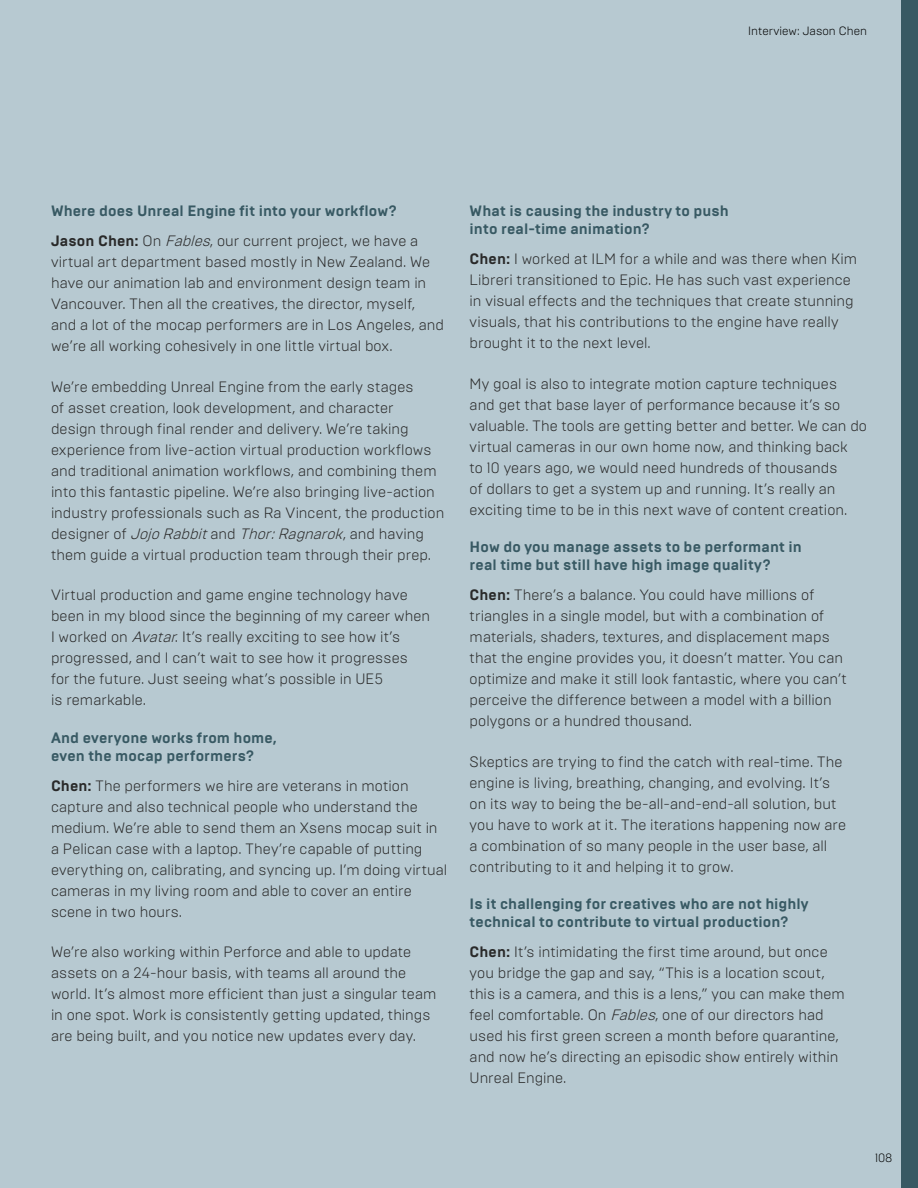
<style>
.page{position:relative;width:918px;height:1188px;background:#b7c9d1}
.page>*{position:absolute;margin:0;border:0;box-sizing:border-box;transform-origin:0 0}
.t1{font:300 15px/21px "Brutal Type";letter-spacing:.005em;color:#292929}
.t2{font:700 15px/18px "Brutal Type";letter-spacing:.005em;color:#385963}
.t3{font:300 12px "Brutal Type";color:#000}
.s1{color:#292929}
.s2{font-weight:300;color:#292929}
.s3{font-weight:300;font-style:italic;color:#292929}
.s4{font-style:italic}
.s5{font-weight:700}
</style>
<div class="page">
<div style="left:901px;top:0;width:17px;height:1188px;background:#385963"></div>
<p class="t3" style="left:748px;top:24px;width:120px">Interview: Jason Chen</p>
<p class="t2" style="left:51px;top:196px;width:369px;line-height:30px">Where does Unreal Engine fit into your workflow?<br><span class="s1">Jason Chen:</span> <span class="s2">On</span> <span class="s3">Fables</span><span class="s2">, our current project, we have a</span></p>
<p class="t1" style="left:51px;top:251px;width:394px">virtual art department based mostly in New Zealand. We have our animation lab and environment design team in Vancouver. Then all the creatives, the director, myself, and a lot of the mocap performers are in Los Angeles, and we’re all working cohesively in one little virtual box.</p>
<p class="t1" style="left:51px;top:376px;width:395px">We’re embedding Unreal Engine from the early stages<br>of asset creation, look development, and character<br>design through final render and delivery. We’re taking experience from live-action virtual production workflows and traditional animation workflows, and combining them into this fantastic pipeline. We’re also bringing live-action industry professionals such as Ra Vincent, the production d e s i g n e r o f <span class="s4">JojoRabbit</span>a n d <span class="s4">Thor:Ragnarok</span>, a n d h a v i n g them guide a virtual production team through their prep.</p>
<p class="t1" style="left:51px;top:584px;width:381px">Virtual production and game engine technology have been in my blood since the beginning of my career when I worked on <span class="s4">Avatar</span>. It’s really exciting to see how it’s progressed, and I can’t wait to see how it progresses for the future. Just seeing what’s possible in UE5<br>is remarkable.</p>
<p class="t2" style="left:51px;top:728px;width:227px">And everyone works from home, even the mocap performers?</p>
<p class="t1" style="left:51px;top:775px;width:398px"><span class="s5">Chen:</span> The performers we hire are veterans in motion capture and also technical people who understand the medium. We’re able to send them an Xsens mocap suit in a Pelican case with a laptop. They’re capable of putting everything on, calibrating, and syncing up. I’m doing virtual cameras in my living room and able to cover an entire scene in two hours.</p>
<p class="t1" style="left:51px;top:941px;width:387px">We’re also working within Perforce and able to update assets on a 24-hour basis, with teams all around the world. It’s almost more efficient than just a singular team in one spot. Work is consistently getting updated, things are being built, and you notice new updates every day.</p>
<p class="t2" style="left:470px;top:202px;width:261px">What is causing the industry to push into real-time animation?</p>
<p class="t1" style="left:470px;top:248px;width:389px"><span class="s5">Chen:</span> I worked at ILM for a while and was there when Kim Libreri transitioned to Epic. He has such vast experience in visual effects and the techniques that create stunning visuals, that his contributions to the engine have really brought it to the next level.</p>
<p class="t1" style="left:470px;top:373px;width:399px">My goal is also to integrate motion capture techniques<br>and get that base layer of performance because it’s so valuable. The tools are getting better and better. We can do virtual cameras in our own home now, and thinking back<br>to 10 years ago, we would need hundreds of thousands<br>of dollars to get a system up and running. It’s really an exciting time to be in this next wave of content creation.</p>
<p class="t2" style="left:470px;top:538px;width:334px">How do you manage assets to be performant in real time but still have high image quality?</p>
<p class="t1" style="left:470px;top:584px;width:379px"><span class="s5">Chen:</span> There’s a balance. You could have millions of triangles in a single model, but with a combination of materials, shaders, textures, and displacement maps that the engine provides you, it doesn’t matter. You can optimize and make it still look fantastic, where you can’t perceive the difference between a model with a billion polygons or a hundred thousand.</p>
<p class="t1" style="left:470px;top:751px;width:378px">Skeptics are trying to find the catch with real-time. The engine is living, breathing, changing, and evolving. It’s on its way to being the be-all-and-end-all solution, but you have to work at it. The iterations happening now are a combination of so many people in the user base, all contributing to it and helping it to grow.</p>
<p class="t2" style="left:470px;top:895px;width:341px">Is it challenging for creatives who are not highly technical to contribute to virtual production?</p>
<p class="t1" style="left:470px;top:941px;width:377px"><span class="s5">Chen:</span> It’s intimidating the first time around, but once you bridge the gap and say, “This is a location scout, this is a camera, and this is a lens,” you can make them feel comfortable. On <span class="s4">Fables</span>, one of our directors had used his first green screen a month before quarantine, and now he’s directing an episodic show entirely within Unreal Engine.</p>
<p class="t3" style="left:875px;top:1151px;width:19px">108</p>
</div>
